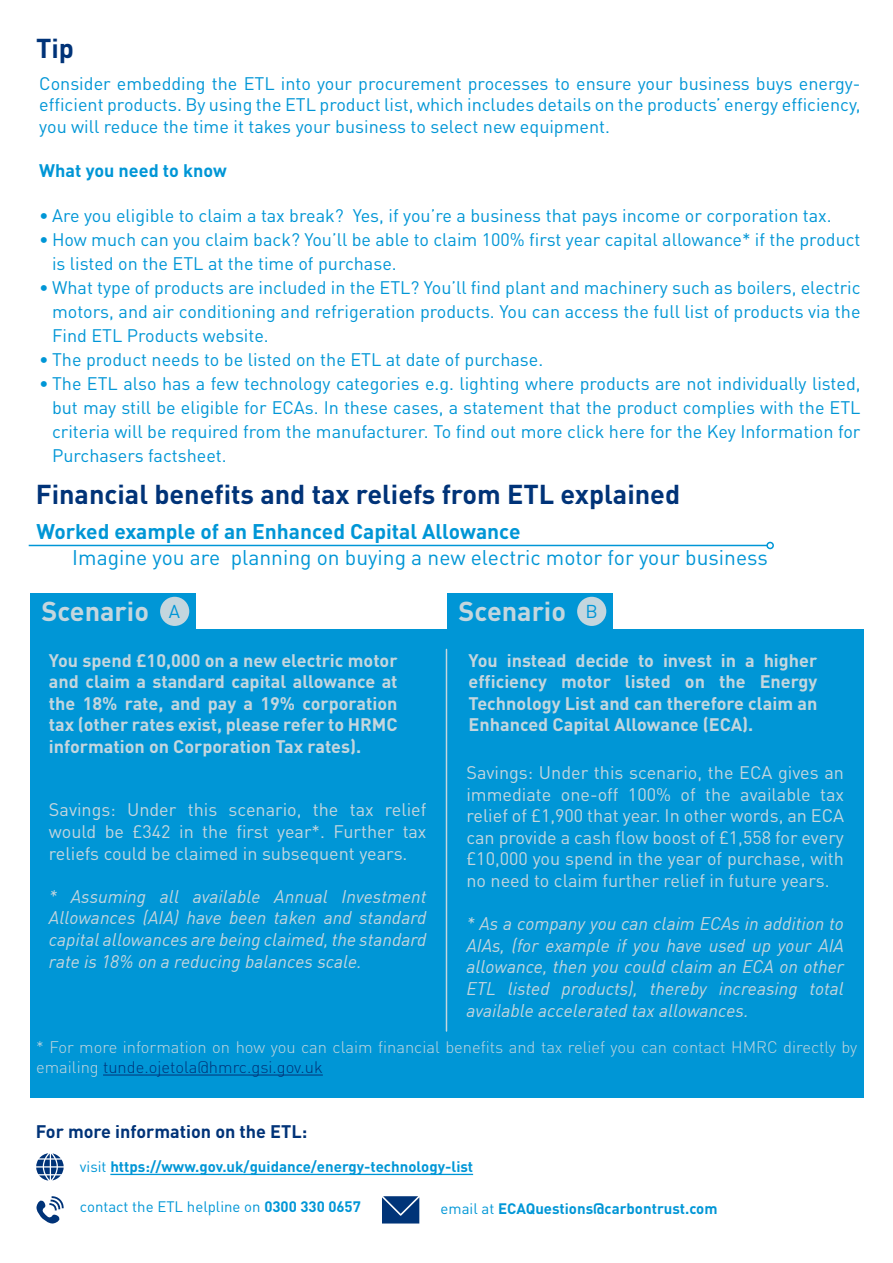
<style>
.page{position:relative;width:893px;height:1263px;background:#fff}
.page>*{position:absolute;margin:0;border:0;box-sizing:border-box;transform-origin:0 0}
.t1{font:700 27px "DINOT";color:#003378}
.t2{font:700 27px "DINOT";color:#c4d6de}
.t3{font:21px "DINOT";color:#0096d6}
.t4{font:700 21px "DINOT";color:#0096d6}
.t5{font:18px/24px "DINOT";color:#0096d6;text-align:justify}
.t6{font:18px/21.6px "DINOT";color:#c4d6de;text-align:justify}
.t7{font:italic 18px/21.6px "DINOT";color:#c4d6de;text-align:justify}
.t8{font:700 18px/21.6px "DINOT";color:#c4d6de;text-align:justify}
.t9{font:700 18px "DINOT";color:#003378}
.t10{font:700 18px "DINOT";color:#0096d6}
.t11{font:300 16.5px/19.8px "DINOT";color:#c4d6de}
.t12{font:700 15px "DINOT";color:#0096d6}
.t13{font:15px "DINOT";color:#0096d6}
.s1{font-weight:400;font-size:18.45px;color:#0096d6}
.s2{color:#003378}
.s3{font-weight:400}
.s4{font-weight:700}
</style>
<div class="page">
<hr style="left:29px;top:545px;width:738px;height:1px;background:#0096d6">
<div style="left:766px;top:542px;width:8px;height:7px;border:2px solid #0096d6;border-radius:50%"></div>
<div style="left:30px;top:629px;width:833px;height:468px;background:#0096d6"></div>
<hr style="left:446px;top:649px;width:1px;height:382px;background:#c4d6de">
<div style="left:30px;top:593px;width:166px;height:37px;background:#0096d6"></div>
<div style="left:160px;top:597px;width:29px;height:29px;background:#c4d6de;border-radius:50%"></div>
<div style="left:447px;top:593px;width:166px;height:37px;background:#0096d6"></div>
<div style="left:577px;top:597px;width:29px;height:29px;background:#c4d6de;border-radius:50%"></div>
<hr style="left:103px;top:1075px;width:220px;height:1px;background:#003378">
<hr style="left:110px;top:1174px;width:363px;height:1px;background:#0096d6">
<svg style="left:36px;top:1196px;width:28px;height:28px"></svg>
<svg style="left:36px;top:1153px;width:28px;height:27px"></svg>
<svg style="left:382px;top:1196px;width:37px;height:27px"></svg>
<h1 class="t1" style="left:36px;top:30px;width:39px">Tip</h1>
<p class="t5" style="left:39px;top:72px;width:823px;line-height:21.6px">Consider embedding the ETL into your procurement processes to ensure your business buys energy&shy;efficient products. By using the ETL product list, which includes details on the products’ energy efficiency, you will reduce the time it takes your business to select new equipment.</p>
<p class="t10" style="left:39px;top:159px;width:189px">What you need to know</p>
<p class="t5" style="left:39px;top:204px;width:794px">• Are you eligible to claim a tax break? Yes, if you’re a business that pays income or corporation tax.</p>
<p class="t5" style="left:52px;top:228px;width:810px;text-indent:-13px">• How much can you claim back? You’ll be able to claim 100% first year capital allowance* if the product is listed on the ETL at the time of purchase.</p>
<p class="t5" style="left:52px;top:276px;width:810px;text-indent:-13px">• What type of products are included in the ETL? You’ll find plant and machinery such as boilers, electric motors, and air conditioning and refrigeration products. You can access the full list of products via the Find ETL Products website.</p>
<p class="t5" style="left:39px;top:348px;width:505px">• The product needs to be listed on the ETL at date of purchase.</p>
<p class="t5" style="left:52px;top:372px;width:810px;text-indent:-13px">• The ETL also has a few technology categories e.g. lighting where products are not individually listed, but may still be eligible for ECAs. In these cases, a statement that the product complies with the ETL criteria will be required from the manufacturer. To find out more click here for the Key Information for Purchasers factsheet.</p>
<h1 class="t1" style="left:36px;top:477px;width:646px">Financial benefits and tax reliefs from ETL explained</h1>
<p class="t4" style="left:37px;top:517px;width:485px">Worked example of an Enhanced Capital Allowance</p>
<p class="t3" style="left:72px;top:544px;width:697px">Imagine you are planning on buying a new electric motor for your business</p>
<h1 class="t2" style="left:41px;top:594px;width:140px">Scenario <span class="s1">A</span></h1>
<h1 class="t2" style="left:458px;top:594px;width:141px">Scenario <span class="s1">B</span></h1>
<p class="t8" style="left:49px;top:649px;width:350px">You spend £10,000 on a new electric motor and claim a standard capital allowance at the 18% rate, and pay a 19% corporation tax (other rates exist, please refer to HRMC information on Corporation Tax rates).</p>
<p class="t8" style="left:469px;top:649px;width:350px">You instead decide to invest in a higher efficiency motor listed on the Energy Technology List and can therefore claim an Enhanced Capital Allowance (ECA).</p>
<p class="t6" style="left:466px;top:761px;width:379px">Savings: Under this scenario, the ECA gives an immediate one-off 100% of the available tax relief of £1,900 that year. In other words, an ECA can provide a cash flow boost of £1,558 for every £10,000 you spend in the year of purchase, with no need to claim further relief in future years.</p>
<p class="t7" style="left:466px;top:911px;width:379px">* As a company you can claim ECAs in addition to AIAs, (for example if you have used up your AIA allowance, then you could claim an ECA on other ETL listed products), thereby increasing total available accelerated tax allowances.</p>
<p class="t11" style="left:36px;top:1037px;width:823px">* For more information on how you can claim financial benefits and tax relief you can contact HMRC directly by emailing <span class="s2">tunde.ojetola@hmrc.gsi.gov.uk</span></p>
<p class="t6" style="left:49px;top:799px;width:379px">Savings: Under this scenario, the tax relief would be £342 in the first year*. Further tax reliefs could be claimed in subsequent years.</p>
<p class="t7" style="left:49px;top:884px;width:379px">* Assuming all available Annual Investment Allowances (AIA) have been taken and standard capital allowances are being claimed, the standard rate is 18% on a reducing balances scale.</p>
<p class="t9" style="left:36px;top:1120px;width:273px">For more information on the ETL:</p>
<p class="t12" style="left:80px;top:1157px;width:395px"><span class="s3">visit</span> https://www.gov.uk/guidance/energy-technology-list</p>
<p class="t13" style="left:80px;top:1197px;width:282px">contact the ETL helpline on <span class="s4">0300 330 0657</span></p>
<p class="t12" style="left:441px;top:1198px;width:279px"><span class="s3">email at</span> ECAQuestions@carbontrust.com</p>
</div>
